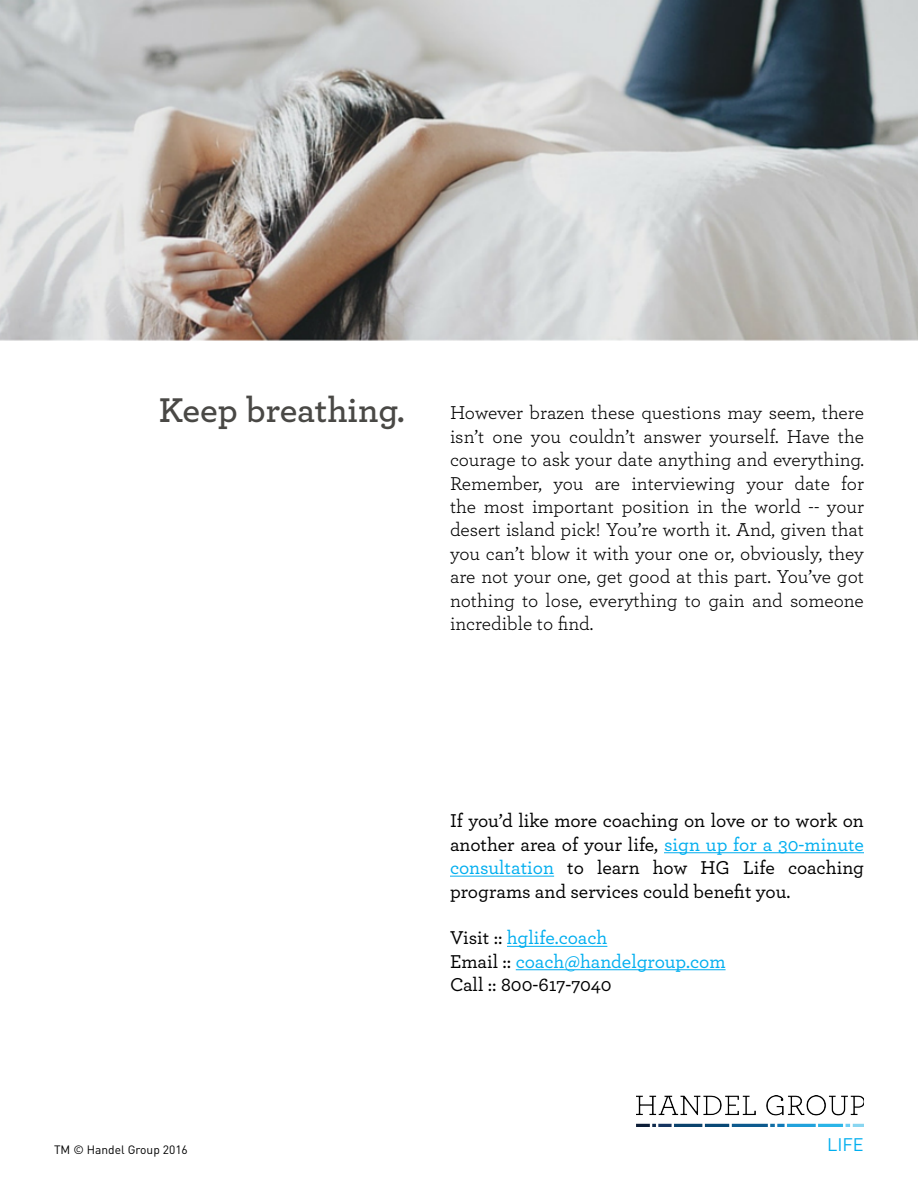
<style>
.page{position:relative;width:918px;height:1188px;background:#fff}
.page>*{position:absolute;margin:0;border:0;box-sizing:border-box;transform-origin:0 0}
.t1{font:19.5px/23.4px "Archer";color:#000;text-align:justify}
.t2{font:500 19.5px/23.4px "Archer";color:#000;text-align:justify}
.t3{font:500 19.5px/23.4px "Archer";color:#00aeef}
.t4{font:18px "DINOT";color:#00aeef}
.t5{font:12px "DINOT";color:#000}
.s1{font-weight:600;font-size:36px;color:#494845}
.s2{color:#00aeef}
.s3{color:#000}
</style>
<div class="page">
<img style="left:0;top:0;width:918px;height:1127px">
<img style="left:637px;top:1095px;width:227px;height:32px">
<hr style="left:664px;top:852px;width:200px;height:1px;background:#00aeef">
<hr style="left:450px;top:876px;width:104px;height:1px;background:#00aeef">
<hr style="left:507px;top:946px;width:100px;height:1px;background:#00aeef">
<hr style="left:516px;top:969px;width:210px;height:1px;background:#00aeef">
<p class="t1" style="left:450px;top:400px;width:416px;text-indent:-291px"><span class="s1">Keep breathing.</span> However brazen these questions may seem, there isn’t one you couldn’t answer yourself. Have the courage to ask your date anything and everything.<br>Remember, you are interviewing your date for the most important position in the world -- your desert island pick! You’re worth it. And, given that you can’t blow it with your one or, obviously, they are not your one, get good at this part. You’ve got nothing to lose, everything to gain and someone incredible to find.</p>
<p class="t5" style="left:54px;top:1140px;width:135px">TM © Handel Group 2016</p>
<p class="t2" style="left:450px;top:808px;width:416px">If you’d like more coaching on love or to work on another area of your life, <span class="s2">sign up for a 30-minute consultation</span> to learn how HG Life coaching programs and services could benefit you.</p>
<p class="t3" style="left:450px;top:925px;width:277px"><span class="s3">Visit ::</span> hglife.coach<br><span class="s3">Email ::</span> coach@handelgroup.com<br><span class="s3">Call :: 800-617-7040</span></p>
<p class="t4" style="left:827px;top:1130px;width:38px">LIFE</p>
</div>
